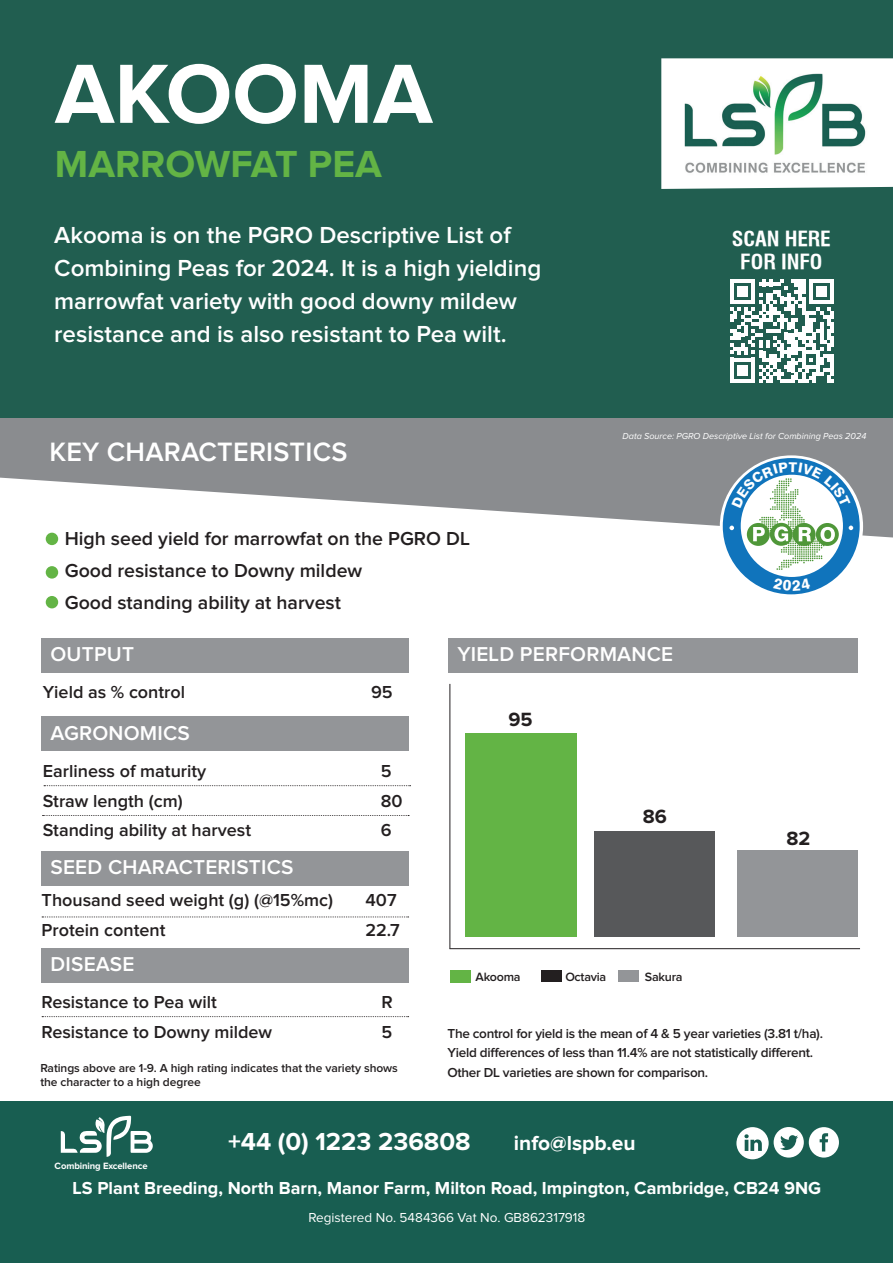
<style>
.page{position:relative;width:893px;height:1263px;background:#fff}
.page>*{position:absolute;margin:0;border:0;box-sizing:border-box;transform-origin:0 0}
.t1{font:700 87px "Proxima Nova";color:#fff}
.t2{font:700 39px "Proxima Nova";color:#63b445}
.t3{font:600 27.6px "Proxima Nova";letter-spacing:.01em;color:#fff}
.t4{font:700 25.5px "Proxima Nova";color:#fff}
.t5{font:600 24px/33px "Proxima Nova";color:#fff}
.t6{font:700 21px "Proxima Nova";color:#fff}
.t7{font:600 20.85px "Proxima Nova";letter-spacing:.01em;color:#fff}
.t8{font:20.1px/23.1px "Swiss 721 Bold Condensed BT";letter-spacing:-.005em;color:#fff;text-align:center;scale:1.07 1}
.t9{font:700 19.8px "Proxima Nova";color:#231f20}
.t10{font:600 19.5px "Proxima Nova";color:#231f20}
.t11{font:600 18px "Proxima Nova";color:#231f20}
.t12{font:700 18px "Proxima Nova";color:#fff}
.t13{font:600 13.5px/19.5px "Proxima Nova";letter-spacing:-.02em;color:#231f20}
.t14{font:13.5px "Proxima Nova";color:#fff}
.t15{font:600 12.45px "Proxima Nova";letter-spacing:-.02em;color:#231f20}
.t16{font:600 12px/14.4px "Proxima Nova";letter-spacing:-.005em;color:#231f20}
.t17{font:700 9.45px "Proxima Nova";letter-spacing:-.01em;color:#fff}
.t18{font:italic 9px "Proxima Nova";color:#fff}
</style>
<div class="page">
<svg style="left:0;top:417px;width:893px;height:120px;fill:#8a8c8f"></svg>
<div style="left:42px;top:639px;width:367px;height:34px;background:#939598"></div>
<div style="left:448px;top:639px;width:410px;height:34px;background:#939598"></div>
<div style="left:42px;top:716px;width:367px;height:35px;background:#939598"></div>
<div style="left:42px;top:851px;width:367px;height:34px;background:#939598"></div>
<div style="left:42px;top:948px;width:367px;height:34px;background:#939598"></div>
<div style="left:46px;top:533px;width:12px;height:12px;background:#63b445;border-radius:50%"></div>
<div style="left:46px;top:596px;width:12px;height:12px;background:#63b445;border-radius:50%"></div>
<div style="left:46px;top:566px;width:12px;height:13px;background:#63b445;border-radius:50%"></div>
<div style="left:450px;top:970px;width:21px;height:13px;background:#63b445"></div>
<div style="left:541px;top:970px;width:20px;height:12px;background:#231f20"></div>
<div style="left:618px;top:970px;width:21px;height:12px;background:#939598"></div>
<div style="left:465px;top:733px;width:111px;height:204px;background:#63b445"></div>
<div style="left:594px;top:832px;width:121px;height:105px;background:#57585a"></div>
<div style="left:737px;top:851px;width:121px;height:86px;background:#939598"></div>
<hr style="left:449px;top:948px;width:411px;height:1px;background:#231f20">
<hr style="left:449px;top:684px;width:1px;height:265px;background:#231f20">
<svg style="left:44px;top:785px;width:367px;height:1px"></svg>
<svg style="left:43px;top:815px;width:366px;height:1px"></svg>
<svg style="left:42px;top:916px;width:367px;height:1px"></svg>
<svg style="left:42px;top:1016px;width:367px;height:1px"></svg>
<div style="left:0;top:1102px;width:893px;height:161px;background:#185e51"></div>
<svg style="left:61px;top:1116px;width:92px;height:41px"></svg>
<svg style="left:736px;top:1127px;width:103px;height:32px"></svg>
<div style="left:0;top:0;width:893px;height:417px;background:#215e50"></div>
<svg style="left:661px;top:58px;width:232px;height:131px;background:#f4f7f6"></svg>
<img style="left:677px;top:68px;width:196px;height:111px">
<svg style="left:730px;top:279px;width:104px;height:104px"></svg>
<svg style="left:720px;top:455px;width:143px;height:142px"></svg>
<div style="left:723px;top:458px;width:137px;height:136px;background:#1074bc;border-radius:50%"></div>
<div style="left:741px;top:475px;width:102px;height:102px;background:#fff;border-radius:50%"></div>
<svg style="left:729px;top:462px;width:124px;height:108px"></svg>
<h1 class="t1" style="left:55px;top:54px;width:379px">AKOOMA</h1>
<h2 class="t2" style="left:55px;top:147px;width:328px">MARROWFAT PEA</h2>
<h3 class="t5" style="left:54px;top:220px;width:489px">Akooma is on the PGRO Descriptive List of Combining Peas for 2024. It is a high yielding marrowfat variety with good downy mildew resistance and is also resistant to Pea wilt.</h3>
<p class="t8" style="left:732px;top:227px;width:94px">SCAN HERE<br>FOR INFO</p>
<h3 class="t3" style="left:49px;top:439px;width:300px">KEY CHARACTERISTICS</h3>
<p class="t10" style="left:48px;top:530px;width:423px">• High seed yield for marrowfat on the PGRO DL</p>
<p class="t10" style="left:48px;top:561px;width:315px">• Good resistance to Downy mildew</p>
<p class="t10" style="left:48px;top:593px;width:294px">• Good standing ability at harvest</p>
<p class="t18" style="left:623px;top:432px;width:245px">Data Source: PGRO Descriptive List for Combining Peas 2024</p>
<p class="t7" style="left:51px;top:645px;width:85px">OUTPUT</p>
<p class="t7" style="left:457px;top:645px;width:217px">YIELD PERFORMANCE</p>
<p class="t11" style="left:43px;top:684px;width:144px">Yield as % control</p>
<p class="t11" style="left:371px;top:684px;width:23px">95</p>
<p class="t7" style="left:51px;top:723px;width:141px">AGRONOMICS</p>
<p class="t11" style="left:43px;top:763px;width:165px">Earliness of maturity</p>
<p class="t11" style="left:381px;top:763px;width:12px">5</p>
<p class="t11" style="left:43px;top:792px;width:141px">Straw length (cm)</p>
<p class="t11" style="left:381px;top:792px;width:23px">80</p>
<p class="t11" style="left:43px;top:822px;width:210px">Standing ability at harvest</p>
<p class="t11" style="left:381px;top:822px;width:12px">6</p>
<p class="t7" style="left:51px;top:858px;width:244px">SEED CHARACTERISTICS</p>
<p class="t11" style="left:42px;top:892px;width:293px">Thousand seed weight (g) (@15%mc)</p>
<p class="t11" style="left:366px;top:892px;width:33px">407</p>
<p class="t11" style="left:42px;top:922px;width:125px">Protein content</p>
<p class="t11" style="left:366px;top:922px;width:36px">22.7</p>
<p class="t7" style="left:51px;top:955px;width:85px">DISEASE</p>
<p class="t11" style="left:42px;top:994px;width:177px">Resistance to Pea wilt</p>
<p class="t11" style="left:381px;top:994px;width:13px">R</p>
<p class="t11" style="left:42px;top:1024px;width:232px">Resistance to Downy mildew</p>
<p class="t11" style="left:381px;top:1024px;width:12px">5</p>
<p class="t16" style="left:40px;top:1061px;width:359px">Ratings above are 1-9. A high rating indicates that the variety shows the character to a high degree</p>
<p class="t9" style="left:508px;top:710px;width:26px">95</p>
<p class="t9" style="left:643px;top:807px;width:26px">86</p>
<p class="t15" style="left:475px;top:971px;width:47px">Akooma</p>
<p class="t15" style="left:565px;top:971px;width:42px">Octavia</p>
<p class="t15" style="left:645px;top:971px;width:39px">Sakura</p>
<p class="t9" style="left:787px;top:829px;width:25px">82</p>
<p class="t13" style="left:447px;top:1024px;width:377px">The control for yield is the mean of 4 &amp; 5 year varieties (3.81 t/ha).<br>Yield differences of less than 11.4% are not statistically different.<br>Other DL varieties are shown for comparison.</p>
<h3 class="t4" style="left:228px;top:1129px;width:244px">+44 (0) 1223 236808</h3>
<p class="t6" style="left:514px;top:1133px;width:123px">info@lspb.eu</p>
<p class="t17" style="left:55px;top:1161px;width:94px">Combining Excellence</p>
<p class="t12" style="left:73px;top:1179px;width:750px">LS Plant Breeding, North Barn, Manor Farm, Milton Road, Impington, Cambridge, CB24 9NG</p>
<p class="t14" style="left:308px;top:1211px;width:278px">Registered No. 5484366 Vat No. GB862317918</p>
</div>
